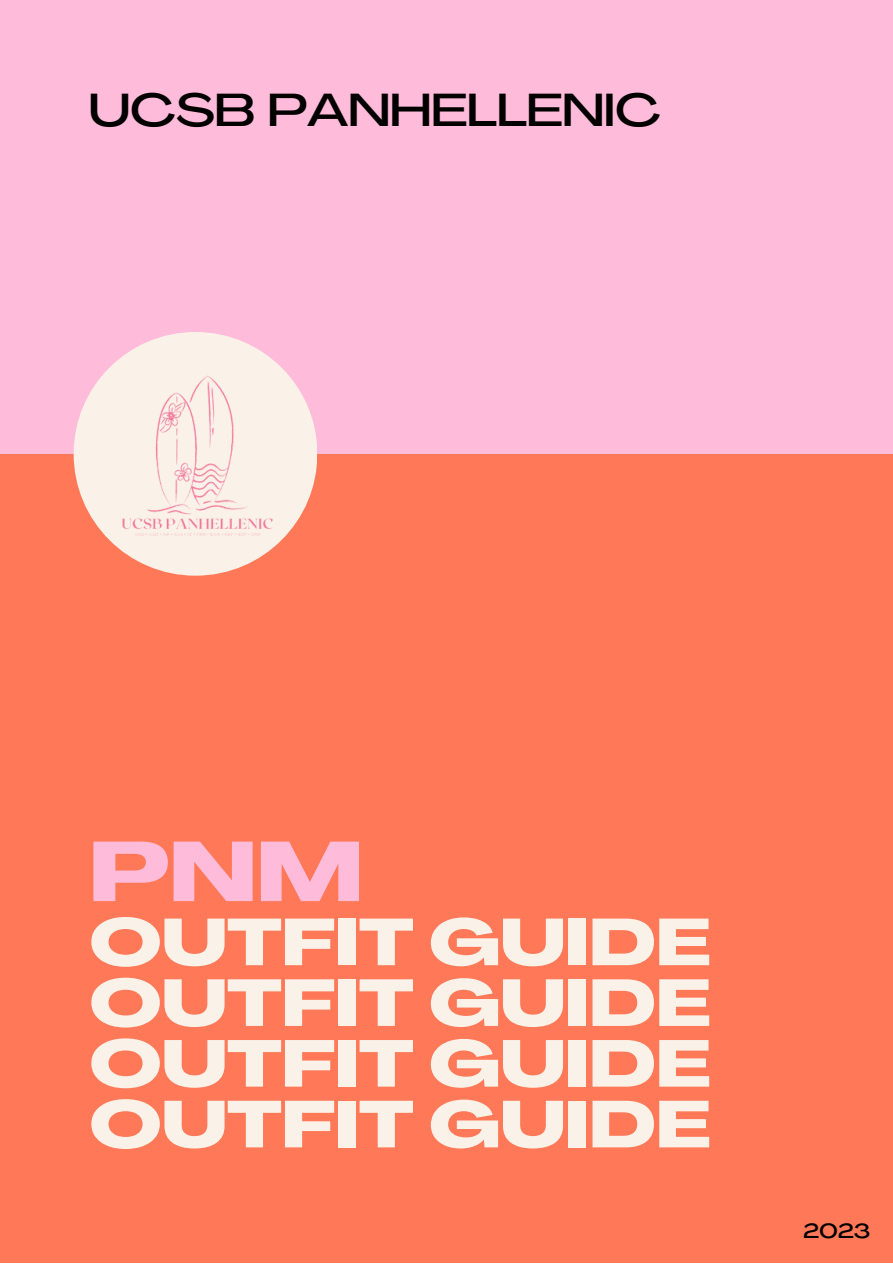
<style>
.page{position:relative;width:893px;height:1264px;background:#fff}
.page>*{position:absolute;margin:0;border:0;box-sizing:border-box;transform-origin:0 0}
.t1{font:800 83.1px "Agrandir Grand";color:#ffbbda}
.t2{font:800 65.1px "Agrandir Grand";color:#faf2e9}
.t3{font:500 45.6px "Agrandir Grand";color:#000}
.t4{font:500 20.25px "Agrandir Grand";color:#000}
</style>
<div class="page">
<div style="left:0;top:0;width:892px;height:1262px;background:#ff7958"></div>
<div style="left:0;top:0;width:892px;height:453px;background:#ffbbda"></div>
<div style="left:74px;top:332px;width:243px;height:243px;background:#faf2e9;border-radius:50%"></div>
<img style="left:122px;top:375px;width:151px;height:161px">
<p class="t3" style="left:89px;top:92px;width:573px">UCSB PANHELLENIC</p>
<p class="t1" style="left:89px;top:838px;width:275px">PNM</p>
<p class="t2" style="left:89px;top:916px;width:622px">OUTFIT GUIDE</p>
<p class="t2" style="left:89px;top:977px;width:622px">OUTFIT GUIDE</p>
<p class="t2" style="left:89px;top:1037px;width:622px">OUTFIT GUIDE</p>
<p class="t2" style="left:89px;top:1098px;width:622px">OUTFIT GUIDE</p>
<p class="t4" style="left:803px;top:1222px;width:68px">2023</p>
</div>
